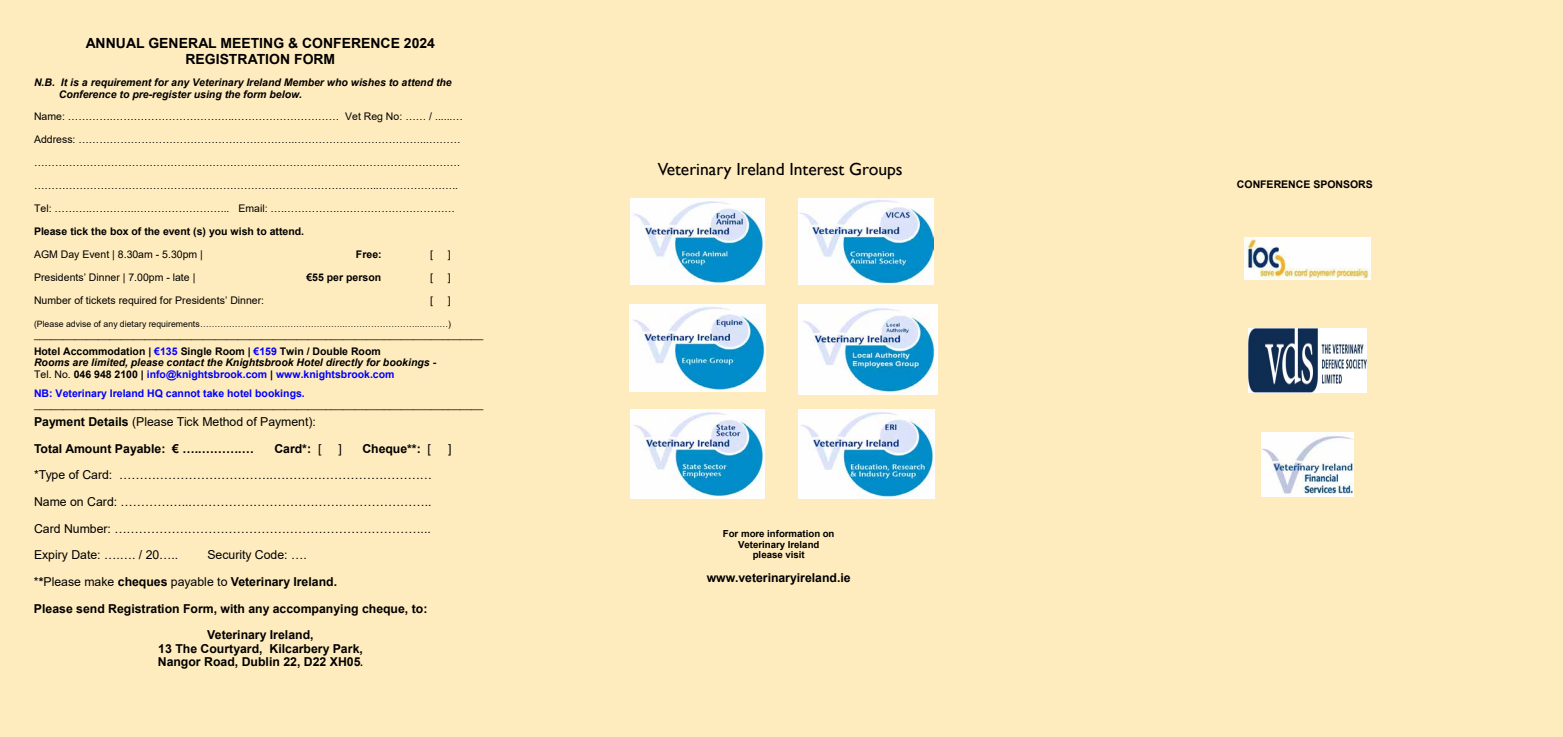
<style>
.page{position:relative;width:1563px;height:737px;background:#fff}
.page>*{position:absolute;margin:0;border:0;box-sizing:border-box;transform-origin:0 0}
.t1{font:17.5px "Gill Sans";color:#000}
.t2{font:700 14px/15.2px "Arial";color:#000;text-align:center}
.t3{font:700 12.25px/26.7px "Arial";color:#000}
.t4{font:12.25px/26.7px "Arial";color:#000;text-align:justify}
.t5{font:10.5px/22.8px "Arial";color:#000}
.t6{font:italic 700 10.5px/11.5px "Arial";color:#000}
.t7{font:700 10.5px "Arial";color:#000}
.t8{font:700 10.5px "Arial";color:#00f}
.t9{font:700 9.62px/10.4px "Arial";color:#000;text-align:center}
.t10{font:8.75px "Arial";color:#000}
.s1{font-weight:700}
.s2{font-weight:700;color:#00f}
.s3{font-style:normal}
.s4{font-weight:400;font-style:normal}
.s5{font-style:normal;color:#00f}
.s6{font-weight:400}
.s7{font-size:10.5px}
</style>
<div class="page">
<div style="left:0;top:0;width:521px;height:737px;background:#ffecbe"></div>
<div style="left:521px;top:0;width:521px;height:737px;background:#ffecbe"></div>
<img style="left:630px;top:198px;width:134px;height:87px">
<img style="left:799px;top:198px;width:134px;height:87px">
<img style="left:629px;top:305px;width:137px;height:87px">
<img style="left:799px;top:305px;width:139px;height:89px">
<img style="left:630px;top:409px;width:134px;height:89px">
<img style="left:798px;top:409px;width:137px;height:89px">
<div style="left:1042px;top:0;width:521px;height:737px;background:#ffecbe"></div>
<img style="left:1244px;top:238px;width:126px;height:42px">
<img style="left:1262px;top:433px;width:91px;height:63px">
<img style="left:1249px;top:328px;width:117px;height:64px">
<h2 class="t2" style="left:86px;top:36px;width:351px">ANNUAL GENERAL MEETING &amp; CONFERENCE 2024<br>REGISTRATION FORM</h2>
<p class="t6" style="left:59px;top:77px;width:394px;text-indent:-25px">N.B. It is a requirement for any Veterinary Ireland Member who wishes to attend the<br>Conference to pre-register using the form below.</p>
<p class="t5" style="left:34px;top:105px;width:430px">Name: ………….……………………………..………………………… Vet Reg No: …… / ......… Address: ……………………………………………………..………………………………...……… ……………………………………………………………………………….…………………………. ……………………………………………………………………………………...…………………..<br>Tel: ……….…………..……………………... Email: ….…………….……………………………</p>
<p class="t7" style="left:34px;top:224px;width:272px">Please tick the box of the event (s) you wish to attend.</p>
<p class="t5" style="left:34px;top:242px;width:170px">AGM Day Event | 8.30am - 5.30pm |</p>
<p class="t7" style="left:356px;top:247px;width:27px">Free:</p>
<p class="t5" style="left:430px;top:242px;width:4px">[</p>
<p class="t5" style="left:448px;top:242px;width:4px">]</p>
<p class="t5" style="left:34px;top:265px;width:163px">Presidents’ Dinner | 7.00pm - late |</p>
<p class="t7" style="left:306px;top:269px;width:76px">€55 per person</p>
<p class="t5" style="left:430px;top:265px;width:4px">[</p>
<p class="t5" style="left:448px;top:265px;width:4px">]</p>
<p class="t5" style="left:34px;top:288px;width:232px">Number of tickets required for Presidents’ Dinner:</p>
<p class="t5" style="left:430px;top:288px;width:4px">[</p>
<p class="t5" style="left:448px;top:288px;width:4px">]</p>
<p class="t10" style="left:34px;top:317px;width:419px">(Please advise of any dietary requirements…………………………………………..……………………...………)</p>
<p class="t5" style="left:34px;top:325px;width:451px;line-height:17.2px">_____________________________________________________________________________<br><span class="s1">Hotel Accommodation |</span> <span class="s2">€135</span> <span class="s1">Single Room |</span> <span class="s2">€159</span> <span class="s1">Twin / Double Room</span></p>
<p class="t6" style="left:34px;top:357px;width:404px">Rooms are limited, please contact the Knightsbrook Hotel directly for bookings <span class="s3">-<br></span><span class="s4">Tel. No.</span> <span class="s3">046 948 2100 |</span> <span class="s5">info@knightsbrook.com</span> <span class="s3">|</span> <span class="s5">www.knightsbrook.com</span></p>
<p class="t8" style="left:34px;top:386px;width:272px">NB: Veterinary Ireland HQ cannot take hotel bookings.</p>
<p class="t5" style="left:34px;top:393px;width:451px">_____________________________________________________________________________</p>
<p class="t3" style="left:34px;top:408px;width:283px">Payment Details <span class="s6">(Please Tick Method of Payment):<br></span>Total Amount Payable: € …..……….…</p>
<p class="t3" style="left:274px;top:435px;width:48px">Card*: <span class="s6">[</span></p>
<p class="t4" style="left:338px;top:435px;width:5px">]</p>
<p class="t3" style="left:362px;top:435px;width:70px">Cheque**: <span class="s6">[</span></p>
<p class="t4" style="left:448px;top:435px;width:5px">]</p>
<p class="t4" style="left:34px;top:461px;width:400px">*Type of Card: ………………………………..………………………………… Name on Card: ……………...…………………………………………………..<br>Card Number: …………………………………………………………………...<br>Expiry Date: ….…. / 20…..</p>
<p class="t4" style="left:207px;top:541px;width:101px">Security Code: ….</p>
<p class="t3" style="left:34px;top:568px;width:305px"><span class="s6">*</span>*<span class="s6">Please make</span> cheques <span class="s6">payable to</span> Veterinary Ireland.</p>
<p class="t3" style="left:34px;top:595px;width:395px">Please send Registration Form, with any accompanying cheque, to:</p>
<p class="t3" style="left:207px;top:622px;width:108px">Veterinary Ireland,</p>
<p class="t3" style="left:158px;top:642px;width:207px;line-height:13.3px">13 The Courtyard, Kilcarbery Park,<br>Nangor Road, Dublin 22, D22 XH05<span class="s7">.</span></p>
<h1 class="t1" style="left:658px;top:158px;width:246px">Veterinary Ireland Interest Groups</h1>
<p class="t9" style="left:723px;top:529px;width:113px">For more information on<br>Veterinary Ireland please visit</p>
<p class="t3" style="left:707px;top:564px;width:145px">www.veterinaryireland.ie</p>
<p class="t7" style="left:1237px;top:177px;width:137px">CONFERENCE SPONSORS</p>
</div>
